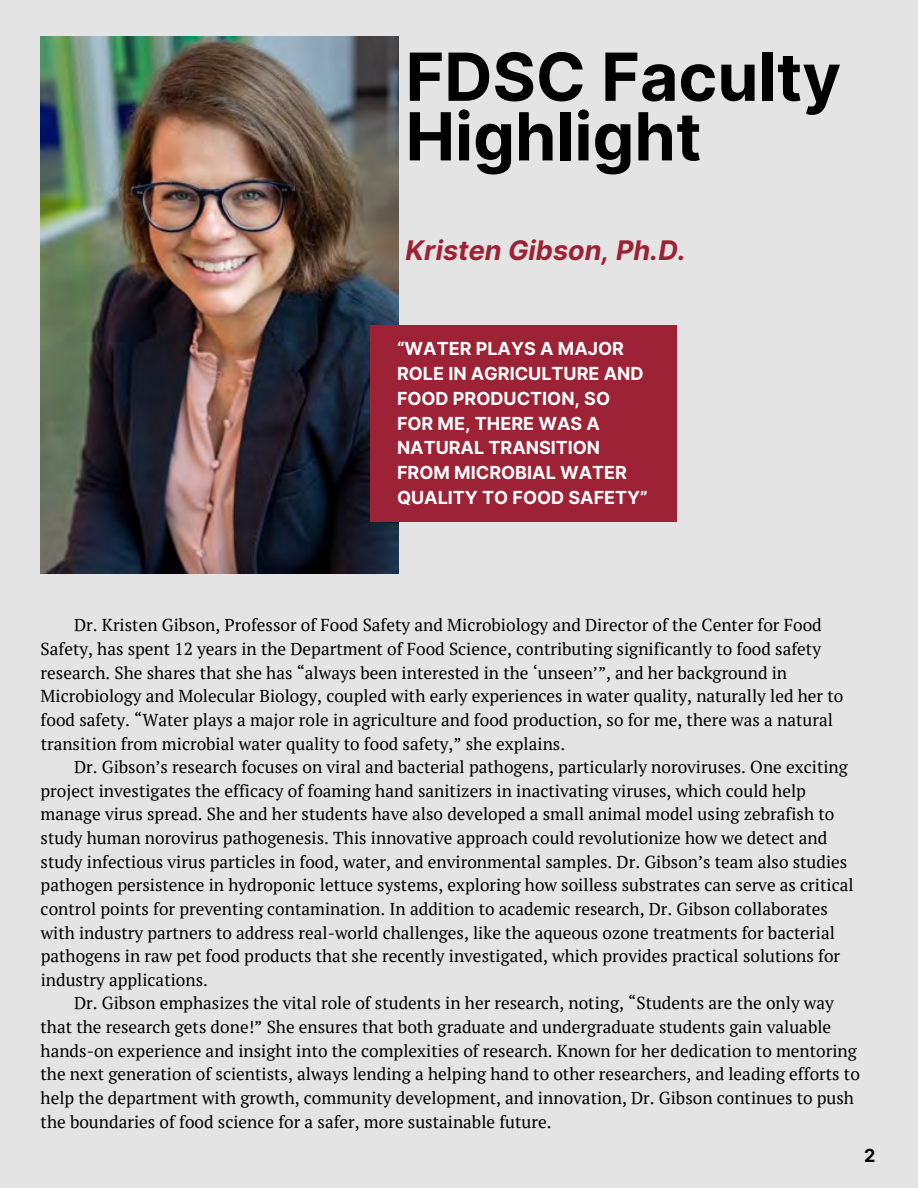
<style>
.page{position:relative;width:918px;height:1188px;background:#e4e4e4}
.page>*{position:absolute;margin:0;border:0;box-sizing:border-box;transform-origin:0 0}
.t1{font:700 66.3px/59.6px "Inter";color:#000001}
.t2{font:italic 700 27px "Inter";color:#9d2235}
.t3{font:700 18px/24.8px "Inter";color:#fff}
.t4{font:700 18px "Inter";color:#000001}
.t5{font:17.25px/23.7px "PT Serif";color:#000001}
</style>
<div class="page">
<img style="left:40px;top:37px;width:358px;height:536px">
<div style="left:370px;top:326px;width:306px;height:196px;background:#9d2235"></div>
<h2 class="t1" style="left:406px;top:47px;width:437px">FDSC Faculty<br>Highlight</h2>
<h3 class="t2" style="left:406px;top:234px;width:282px">Kristen Gibson, Ph.D.</h3>
<p class="t3" style="left:397px;top:336px;width:252px">“WATER PLAYS A MAJOR<br>ROLE IN AGRICULTURE AND<br>FOOD PRODUCTION, SO<br>FOR ME, THERE WAS A<br>NATURAL TRANSITION<br>FROM MICROBIAL WATER<br>QUALITY TO FOOD SAFETY”</p>
<p class="t5" style="left:41px;top:613px;width:804px;text-indent:33px">Dr. Kristen Gibson, Professor of Food Safety and Microbiology and Director of the Center for Food Safety, has spent 12 years in the Department of Food Science, contributing significantly to food safety research. She shares that she has “always been interested in the ‘unseen’”, and her background in Microbiology and Molecular Biology, coupled with early experiences in water quality, naturally led her to food safety. “Water plays a major role in agriculture and food production, so for me, there was a natural transition from microbial water quality to food safety,” she explains.</p>
<p class="t5" style="left:41px;top:755px;width:815px;text-indent:34px">Dr. Gibson’s research focuses on viral and bacterial pathogens, particularly noroviruses. One exciting project investigates the efficacy of foaming hand sanitizers in inactivating viruses, which could help manage virus spread. She and her students have also developed a small animal model using zebrafish to study human norovirus pathogenesis. This innovative approach could revolutionize how we detect and study infectious virus particles in food, water, and environmental samples. Dr. Gibson’s team also studies pathogen persistence in hydroponic lettuce systems, exploring how soilless substrates can serve as critical control points for preventing contamination. In addition to academic research, Dr. Gibson collaborates with industry partners to address real-world challenges, like the aqueous ozone treatments for bacterial pathogens in raw pet food products that she recently investigated, which provides practical solutions for industry applications.</p>
<p class="t5" style="left:41px;top:991px;width:821px;text-indent:34px">Dr. Gibson emphasizes the vital role of students in her research, noting, “Students are the only way that the research gets done!” She ensures that both graduate and undergraduate students gain valuable hands-on experience and insight into the complexities of research. Known for her dedication to mentoring the next generation of scientists, always lending a helping hand to other researchers, and leading efforts to help the department with growth, community development, and innovation, Dr. Gibson continues to push the boundaries of food science for a safer, more sustainable future.</p>
<p class="t4" style="left:864px;top:1145px;width:13px">2</p>
</div>
